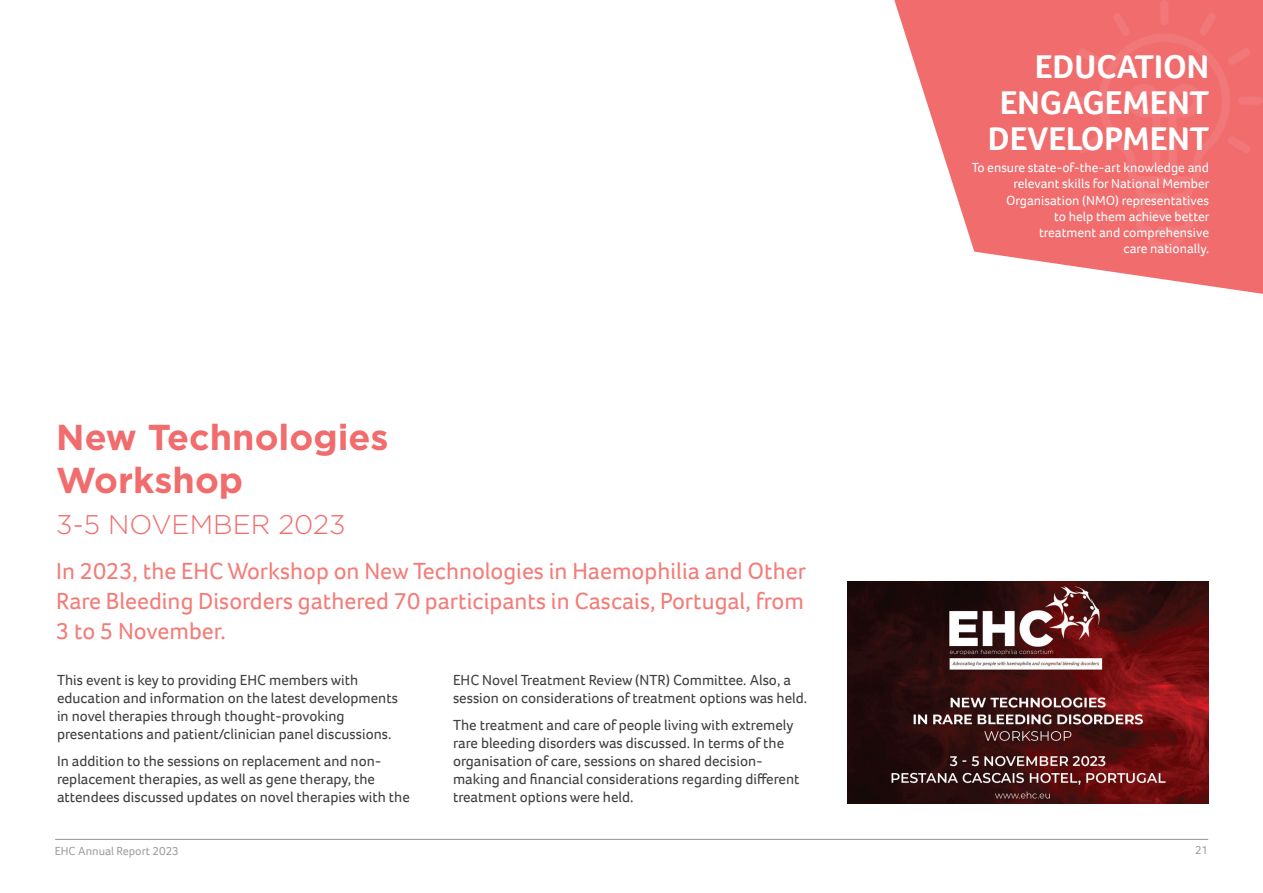
<style>
.page{position:relative;width:1263px;height:893px;background:#fff}
.page>*{position:absolute;margin:0;border:0;box-sizing:border-box;transform-origin:0 0}
.HEAD_EE{font:700 36px/43.2px "Gotham";color:#f16c6d}
.t1{font:700 33.75px/36px "Foco";color:#fff;text-align:right}
.date_Education{font:300 27px "Gotham";color:#f16c6d}
.intro{font:24px/30px "Foco";color:#f37c78;text-align:justify}
.body{font:15px/18px "Foco";color:#3e3e3f}
.t2{font:13.5px/16.2px "Foco";color:#fff;text-align:right}
.t3{font:12px "Foco";color:#9d9fa2}
</style>
<div class="page">
<img style="left:848px;top:581px;width:361px;height:223px">
<hr style="left:55px;top:839px;width:1153px;height:1px;background:#939598">
<svg style="left:894px;top:0;width:369px;height:294px;fill:#f16c6d"></svg>
<div style="left:1160px;top:0;width:8px;height:25px;background:#f27778;border-radius:4px"></div>
<div style="left:1066px;top:96px;width:24px;height:9px;background:#f27778;border-radius:4px"></div>
<div style="left:1238px;top:96px;width:25px;height:9px;background:#f27778;border-radius:4px"></div>
<svg style="left:1078px;top:12px;width:173px;height:241px;background:#f16e6f"></svg>
<p class="HEAD_EE" style="left:56px;top:415px;width:334px">New Technologies<br>Workshop</p>
<p class="date_Education" style="left:56px;top:507px;width:291px">3-5 NOVEMBER 2023</p>
<p class="intro" style="left:56px;top:556px;width:751px">In 2023, the EHC Workshop on New Technologies in Haemophilia and Other Rare Bleeding Disorders gathered 70 participants in Cascais, Portugal, from 3 to 5 November.</p>
<p class="body" style="left:57px;top:671px;width:342px">This event is key to providing EHC members with education and information on the latest developments in novel therapies through thought-provoking presentations and patient/clinician panel discussions.</p>
<p class="body" style="left:57px;top:752px;width:354px">In addition to the sessions on replacement and non&shy;replacement therapies, as well as gene therapy, the attendees discussed updates on novel therapies with the</p>
<p class="body" style="left:453px;top:671px;width:356px">EHC Novel Treatment Review (NTR) Committee. Also, a session on considerations of treatment options was held.</p>
<p class="body" style="left:453px;top:716px;width:348px">The treatment and care of people living with extremely rare bleeding disorders was discussed. In terms of the organisation of care, sessions on shared decision&shy;making and financial considerations regarding different treatment options were held.</p>
<h2 class="t1" style="left:988px;top:48px;width:223px">EDUCATION<br>ENGAGEMENT<br>DEVELOPMENT</h2>
<p class="t2" style="left:972px;top:159px;width:239px">To ensure state-of-the-art knowledge and relevant skills for National Member<br>Organisation (NMO) representatives<br>to help them achieve better<br>treatment and comprehensive<br>care nationally.</p>
<p class="t3" style="left:55px;top:843px;width:126px">EHC Annual Report 2023</p>
<p class="t3" style="left:1195px;top:841px;width:15px">21</p>
</div>
